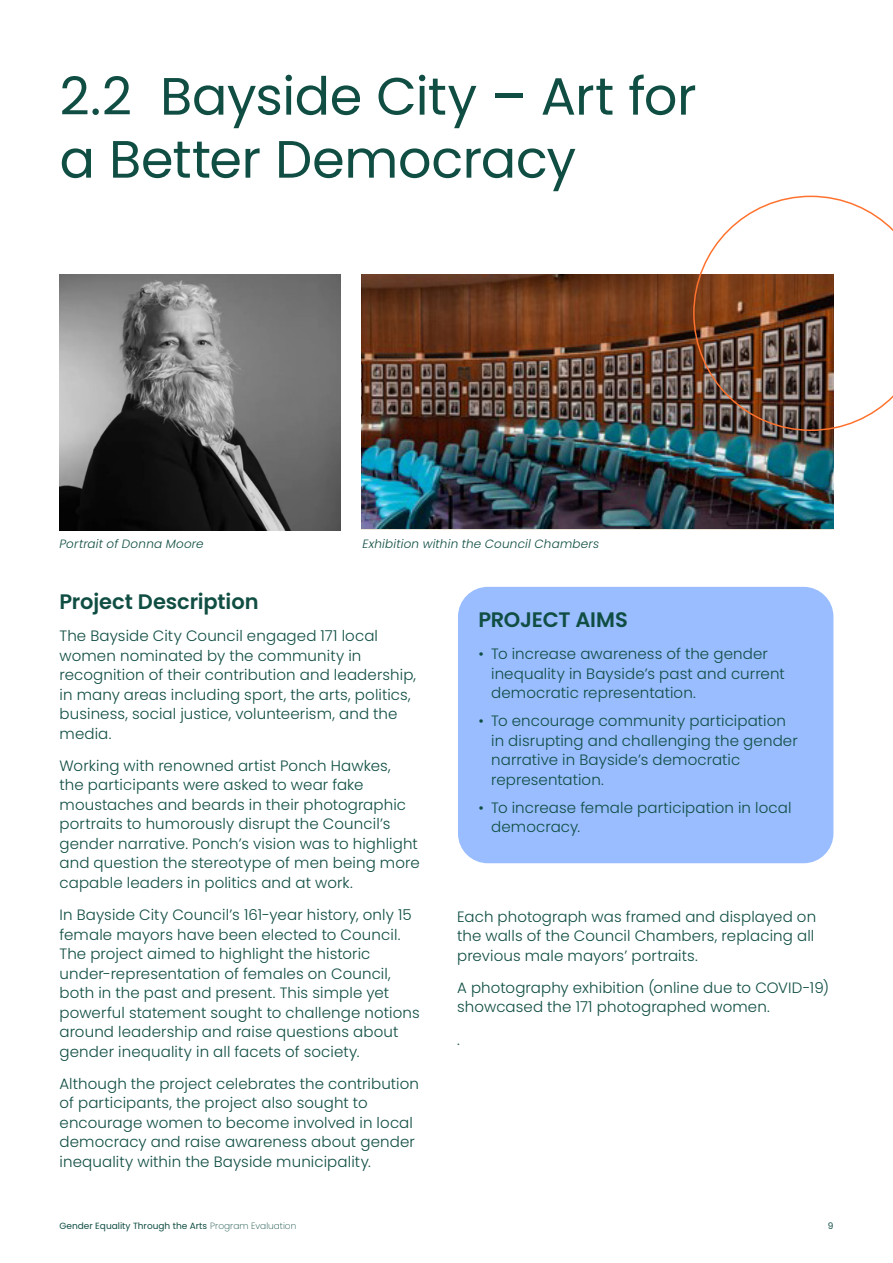
<style>
.page{position:relative;width:893px;height:1263px;background:#fff}
.page>*{position:absolute;margin:0;border:0;box-sizing:border-box;transform-origin:0 0}
.Heading_01{font:52.5px/63px "Poppins";letter-spacing:-.01em;color:#104e43}
.Heading_02{font:600 21px "Poppins";letter-spacing:-.005em;color:#104e43}
.Body{font:300 15px/19.5px "Poppins";letter-spacing:.01em;color:#104e43}
.image_captions{font:italic 300 12px "Poppins";letter-spacing:.015em;color:#104e43}
.t1{font:9px "Poppins";color:#104e43}
.s1{font-weight:200}
</style>
<div class="page">
<img style="left:60px;top:275px;width:280px;height:255px">
<img style="left:361px;top:275px;width:472px;height:254px">
<div style="left:458px;top:587px;width:375px;height:276px;background:#99bdff;border-radius:30px"></div>
<img style="left:693px;top:196px;width:200px;height:235px">
<p class="Heading_01" style="left:60px;top:65px;width:639px">2.2 Bayside City – Art for a Better Democracy</p>
<p class="image_captions" style="left:60px;top:537px;width:146px">Portrait of Donna Moore</p>
<p class="image_captions" style="left:362px;top:537px;width:238px">Exhibition within the Council Chambers</p>
<p class="Heading_02" style="left:60px;top:589px;width:201px">Project Description</p>
<p class="Body" style="left:60px;top:626px;width:358px">The Bayside City Council engaged 171 local women nominated by the community in recognition of their contribution and leadership, in many areas including sport, the arts, politics, business, social justice, volunteerism, and the media.</p>
<p class="Body" style="left:60px;top:756px;width:362px">Working with renowned artist Ponch Hawkes,<br>the participants were asked to wear fake moustaches and beards in their photographic portraits to humorously disrupt the Council’s gender narrative. Ponch’s vision was to highlight and question the stereotype of men being more capable leaders in politics and at work.</p>
<p class="Body" style="left:60px;top:905px;width:362px">In Bayside City Council’s 161-year history, only 15 female mayors have been elected to Council.<br>The project aimed to highlight the historic under-representation of females on Council, both in the past and present. This simple yet powerful statement sought to challenge notions around leadership and raise questions about gender inequality in all facets of society.</p>
<p class="Body" style="left:60px;top:1074px;width:361px">Although the project celebrates the contribution of participants, the project also sought to encourage women to become involved in local democracy and raise awareness about gender inequality within the Bayside municipality.</p>
<p class="Heading_02" style="left:478px;top:607px;width:151px">PROJECT AIMS</p>
<p class="Body" style="left:491px;top:644px;width:295px;text-indent:-13px">• To increase awareness of the gender inequality in Bayside’s past and current democratic representation.</p>
<p class="Body" style="left:491px;top:711px;width:308px;text-indent:-13px">• To encourage community participation in disrupting and challenging the gender narrative in Bayside’s democratic representation.</p>
<p class="Body" style="left:491px;top:798px;width:302px;text-indent:-13px">• To increase female participation in local democracy.</p>
<p class="Body" style="left:457px;top:906px;width:361px">Each photograph was framed and displayed on the walls of the Council Chambers, replacing all previous male mayors’ portraits.</p>
<p class="Body" style="left:457px;top:978px;width:373px">A photography exhibition (online due to COVID-19) showcased the 171 photographed women.</p>
<p class="Body" style="left:457px;top:1030px;width:4px">.</p>
<p class="t1" style="left:60px;top:1220px;width:238px">Gender Equality Through the Arts <span class="s1">Program Evaluation</span></p>
<p class="t1" style="left:828px;top:1220px;width:7px">9</p>
</div>
